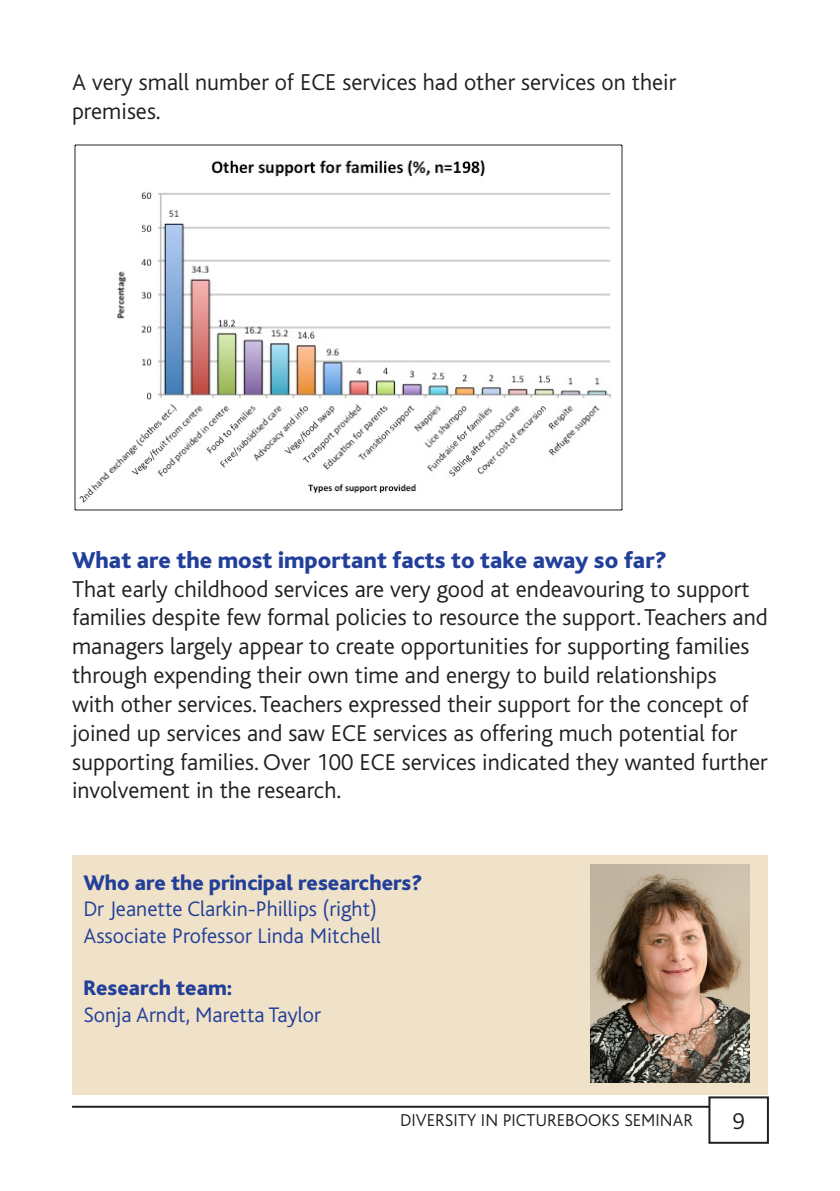
<style>
.page{position:relative;width:840px;height:1191px;background:#fff}
.page>*{position:absolute;margin:0;border:0;box-sizing:border-box;transform-origin:0 0}
.t1{font:300 24px/28.8px "Bliss CE";color:#231f20}
.t2{font:800 24px "Bliss CE";color:#223f99}
.t3{font:300 22px "Bliss CE";color:#223f99}
.t4{font:800 22px "Bliss CE";color:#223f99}
.t5{font:300 18px "Bliss CE";color:#231f20}
</style>
<div class="page">
<div style="left:72px;top:855px;width:695px;height:239px;background:#f0e2c8"></div>
<img style="left:75px;top:145px;width:547px;height:365px">
<img style="left:590px;top:865px;width:159px;height:217px">
<div style="left:708px;top:1096px;width:60px;height:47px;border:2px solid #231f20"></div>
<hr style="left:72px;top:1105px;width:637px;height:2px;background:#231f20">
<p class="t1" style="left:72px;top:68px;width:605px">A very small number of ECE services had other services on their premises.</p>
<p class="t2" style="left:72px;top:547px;width:595px">What are the most important facts to take away so far?</p>
<p class="t1" style="left:72px;top:575px;width:697px">That early childhood services are very good at endeavouring to support families despite few formal policies to resource the support. Teachers and managers largely appear to create opportunities for supporting families through expending their own time and energy to build relationships<br>with other services. Teachers expressed their support for the concept of joined up services and saw ECE services as offering much potential for supporting families. Over 100 ECE services indicated they wanted further involvement in the research.</p>
<p class="t4" style="left:83px;top:870px;width:340px">Who are the principal researchers?</p>
<p class="t3" style="left:83px;top:897px;width:295px">Dr Jeanette Clarkin-Phillips (right)</p>
<p class="t3" style="left:83px;top:923px;width:299px">Associate Professor Linda Mitchell</p>
<p class="t4" style="left:83px;top:976px;width:150px">Research team:</p>
<p class="t3" style="left:83px;top:1002px;width:239px">Sonja Arndt, Maretta Taylor</p>
<p class="t5" style="left:400px;top:1110px;width:294px">DIVERSITY IN PICTUREBOOKS SEMINAR</p>
<p class="t1" style="left:732px;top:1107px;width:14px">9</p>
</div>
